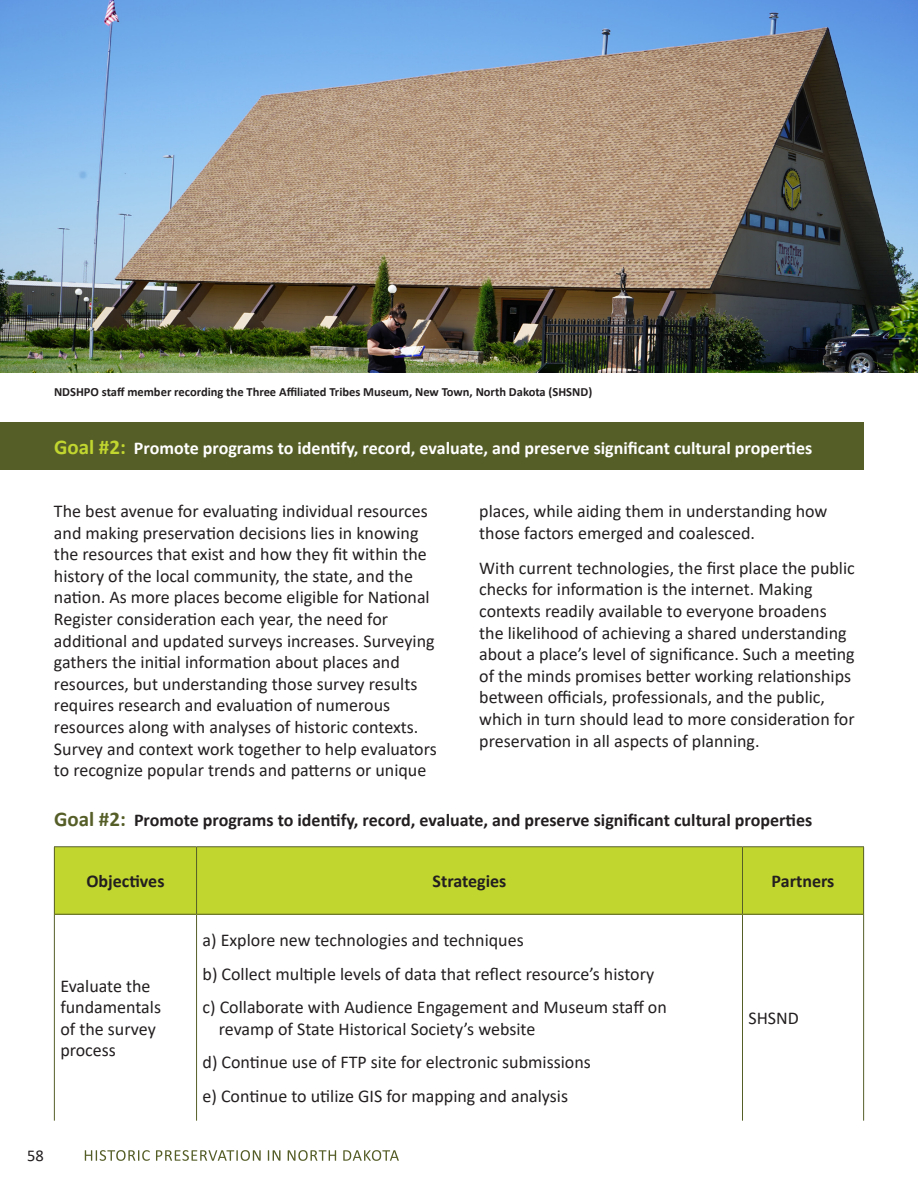
<style>
.page{position:relative;width:918px;height:1188px;background:#fff}
.page>*{position:absolute;margin:0;border:0;box-sizing:border-box;transform-origin:0 0}
.t1{font:18px/21.6px "Calibri";color:#231f20}
.t2{font:700 18px "Calibri";color:#231f20}
.t3{font:700 18px "Calibri";color:#fff}
.t4{font:16.5px "Calibri";color:#231f20}
.t5{font:700 12.45px "Calibri";color:#231f20}
.s1{font-size:21px;color:#c1d62f}
.s2{font-size:21px;color:#565e28}
</style>
<div class="page">
<svg style="left:85px;top:1150px;width:314px;height:11px"></svg>
<img style="left:0;top:0;width:918px;height:373px">
<div style="left:0;top:423px;width:864px;height:47px;background:#565e28"></div>
<hr style="left:54px;top:914px;width:1px;height:207px;background:#565e28">
<hr style="left:196px;top:914px;width:1px;height:207px;background:#565e28">
<hr style="left:742px;top:914px;width:1px;height:207px;background:#565e28">
<hr style="left:863px;top:914px;width:1px;height:207px;background:#565e28">
<div style="left:54px;top:847px;width:810px;height:67px;background:#c1d62f"></div>
<hr style="left:54px;top:846px;width:143px;height:1px;background:#565e28">
<hr style="left:54px;top:847px;width:1px;height:67px;background:#565e28">
<hr style="left:197px;top:846px;width:545px;height:1px;background:#565e28">
<hr style="left:196px;top:847px;width:1px;height:67px;background:#565e28">
<hr style="left:742px;top:846px;width:122px;height:1px;background:#565e28">
<hr style="left:742px;top:847px;width:1px;height:67px;background:#565e28">
<hr style="left:863px;top:847px;width:1px;height:67px;background:#565e28">
<hr style="left:54px;top:914px;width:143px;height:1px;background:#565e28">
<hr style="left:197px;top:914px;width:545px;height:1px;background:#565e28">
<hr style="left:742px;top:914px;width:122px;height:1px;background:#565e28">
<p class="t5" style="left:54px;top:383px;width:540px">NDSHPO staff member recording the Three Affiliated Tribes Museum, New Town, North Dakota (SHSND)</p>
<p class="t3" style="left:54px;top:436px;width:760px"><span class="s1">Goal #2:</span> Promote programs to identify, record, evaluate, and preserve significant cultural properties</p>
<p class="t1" style="left:54px;top:500px;width:384px">The best avenue for evaluating individual resources and making preservation decisions lies in knowing the resources that exist and how they fit within the history of the local community, the state, and the nation. As more places become eligible for National Register consideration each year, the need for additional and updated surveys increases. Surveying gathers the initial information about places and resources, but understanding those survey results requires research and evaluation of numerous resources along with analyses of historic contexts.<br>Survey and context work together to help evaluators to recognize popular trends and patterns or unique</p>
<p class="t1" style="left:479px;top:500px;width:350px">places, while aiding them in understanding how those factors emerged and coalesced.</p>
<p class="t1" style="left:479px;top:557px;width:377px">With current technologies, the first place the public checks for information is the internet. Making contexts readily available to everyone broadens the likelihood of achieving a shared understanding about a place’s level of significance. Such a meeting of the minds promises better working relationships between officials, professionals, and the public, which in turn should lead to more consideration for preservation in all aspects of planning.</p>
<p class="t2" style="left:54px;top:807px;width:760px"><span class="s2">Goal #2:</span> Promote programs to identify, record, evaluate, and preserve significant cultural properties</p>
<p class="t2" style="left:86px;top:869px;width:80px">Objectives</p>
<p class="t2" style="left:433px;top:869px;width:75px">Strategies</p>
<p class="t2" style="left:772px;top:869px;width:64px">Partners</p>
<p class="t1" style="left:60px;top:974px;width:102px">Evaluate the fundamentals of the survey process</p>
<p class="t1" style="left:203px;top:923px;width:466px;line-height:33.6px">a) Explore new technologies and techniques<br>b) Collect multiple levels of data that reflect resource’s history c) Collaborate with Audience Engagement and Museum staff on</p>
<p class="t1" style="left:203px;top:1012px;width:390px;line-height:33.6px;text-indent:16px">revamp of State Historical Society’s website<br>d) Continue use of FTP site for electronic submissions e) Continue to utilize GIS for mapping and analysis</p>
<p class="t1" style="left:748px;top:1007px;width:52px">SHSND</p>
<p class="t4" style="left:27px;top:1144px;width:18px">58</p>
</div>
